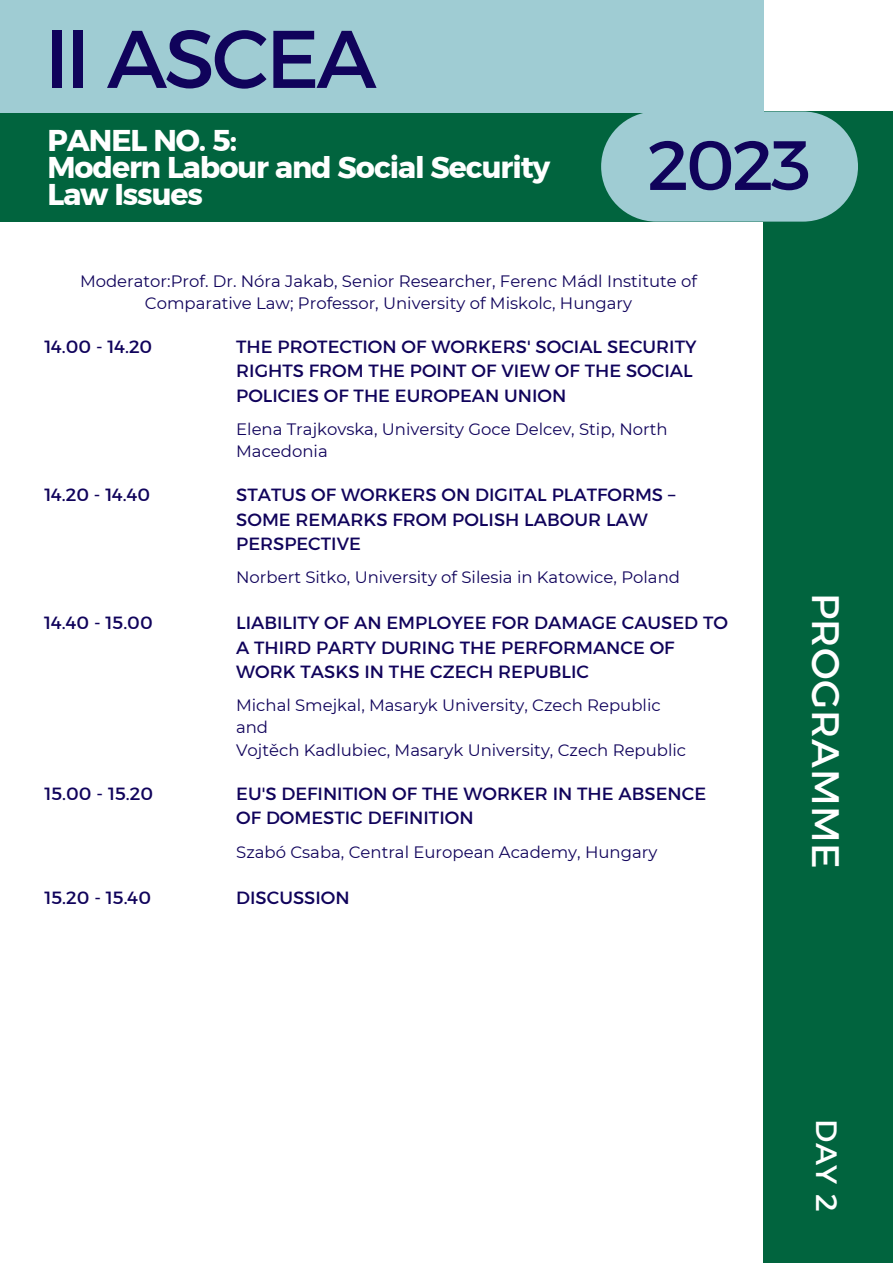
<style>
.page{position:relative;width:893px;height:1264px;background:#fff}
.page>*{position:absolute;margin:0;border:0;box-sizing:border-box;transform-origin:0 0}
.t1{font:81.45px "Kief Montaser Regular";letter-spacing:-.035em;color:#10035b}
.t2{font:69.45px "Kief Montaser Regular";color:#10035b}
.t3{font:39px "Kief Montaser Regular";letter-spacing:.015em;color:#fff}
.t4{font:30px/27px "Kief Montaser Bold";letter-spacing:-.035em;color:#fff}
.t5{font:30px "Kief Montaser Regular";color:#fff}
.t6{font:18px/24.8px "Kief Montaser Regular";color:#10035b}
.t7{font:16.5px/22.5px "Montserrat";color:#10035b}
</style>
<div class="page">
<div style="left:763px;top:111px;width:129px;height:1151px;background:#01643e"></div>
<div style="left:0;top:109px;width:763px;height:113px;background:#01643e"></div>
<div style="left:0;top:0;width:763px;height:113px;background:#9fccd3"></div>
<div style="left:601px;top:111px;width:256px;height:111px;background:#9fccd3;border-radius:55px"></div>
<p class="t1" style="left:44px;top:9px;width:333px">II ASCEA</p>
<p class="t4" style="left:48px;top:126px;width:191px">PANEL NO. 5:</p>
<p class="t4" style="left:48px;top:153px;width:504px">Modern Labour and Social Security<br>Law Issues</p>
<p class="t2" style="left:647px;top:123px;width:165px">2023</p>
<p class="t7" style="left:80px;top:269px;width:618px;text-align:center">Moderator:Prof. Dr. Nóra Jakab, Senior Researcher, Ferenc Mádl Institute of<br>Comparative Law; Professor, University of Miskolc, Hungary</p>
<p class="t6" style="left:44px;top:334px;width:109px">14.00 - 14.20</p>
<p class="t6" style="left:236px;top:334px;width:462px">THE PROTECTION OF WORKERS' SOCIAL SECURITY<br>RIGHTS FROM THE POINT OF VIEW OF THE SOCIAL<br>POLICIES OF THE EUROPEAN UNION</p>
<p class="t7" style="left:236px;top:417px;width:433px">Elena Trajkovska, University Goce Delcev, Stip, North<br>Macedonia</p>
<p class="t6" style="left:44px;top:482px;width:107px">14.20 - 14.40</p>
<p class="t6" style="left:236px;top:482px;width:440px">STATUS OF WORKERS ON DIGITAL PLATFORMS –<br>SOME REMARKS FROM POLISH LABOUR LAW<br>PERSPECTIVE</p>
<p class="t7" style="left:236px;top:565px;width:445px">Norbert Sitko, University of Silesia in Katowice, Poland</p>
<p class="t6" style="left:44px;top:610px;width:110px">14.40 - 15.00</p>
<p class="t6" style="left:236px;top:610px;width:493px">LIABILITY OF AN EMPLOYEE FOR DAMAGE CAUSED TO<br>A THIRD PARTY DURING THE PERFORMANCE OF<br>WORK TASKS IN THE CZECH REPUBLIC</p>
<p class="t7" style="left:236px;top:693px;width:426px">Michal Smejkal, Masaryk University, Czech Republic</p>
<p class="t7" style="left:236px;top:716px;width:34px">and</p>
<p class="t7" style="left:236px;top:738px;width:451px">Vojtěch Kadlubiec, Masaryk University, Czech Republic</p>
<p class="t6" style="left:44px;top:781px;width:110px">15.00 - 15.20</p>
<p class="t6" style="left:236px;top:781px;width:471px">EU'S DEFINITION OF THE WORKER IN THE ABSENCE<br>OF DOMESTIC DEFINITION</p>
<p class="t7" style="left:236px;top:841px;width:422px">Szabó Csaba, Central European Academy, Hungary</p>
<p class="t6" style="left:44px;top:885px;width:108px">15.20 - 15.40</p>
<p class="t6" style="left:236px;top:885px;width:115px">DISCUSSION</p>
<p class="t3" style="left:850px;top:592px;width:278px;rotate:90deg">PROGRAMME</p>
<p class="t5" style="left:845px;top:1119px;width:94px;rotate:90deg">DAY 2</p>
</div>
